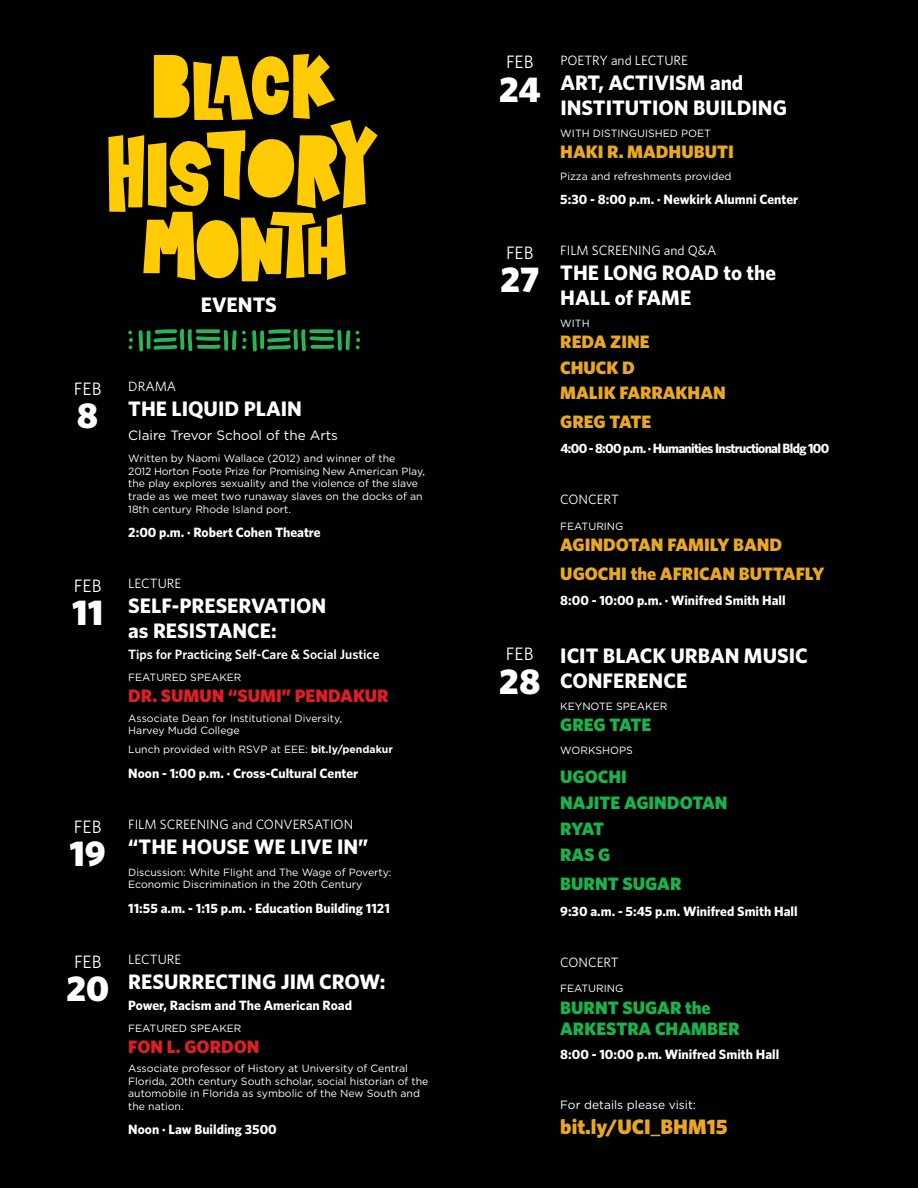
<style>
.page{position:relative;width:918px;height:1188px;background:#000101}
.page>*{position:absolute;margin:0;border:0;box-sizing:border-box;transform-origin:0 0}
.t1{font:900 36px "Whitney";color:#fff}
.t2{font:700 21px/25.2px "Whitney";color:#fff}
.t3{font:900 21px "Whitney";color:#e9a722}
.t4{font:900 18px/29px "Whitney";color:#e9a722}
.t5{font:900 18px/21.6px "Whitney";color:#1bb24b}
.t6{font:900 18px "Whitney";color:#da1f27}
.t7{font:18px "Whitney";color:#fff}
.t8{font:700 13.5px "Whitney";color:#fff}
.t9{font:13.5px "Whitney";color:#fff}
.t10{font:700 13.5px "Whitney";letter-spacing:-.05em;color:#fff}
.t11{font:600 13.5px "Whitney";color:#fff}
.t12{font:13.5px "Gotham";color:#fff}
.t13{font:12px "Gotham";color:#fff}
.t14{font:10.5px/12.6px "Gotham";color:#fff}
.s1{font-weight:700}
</style>
<div class="page">
<svg style="left:108px;top:54px;width:270px;height:227px"></svg>
<svg style="left:139px;top:329px;width:221px;height:23px"></svg>
<svg style="left:128px;top:330px;width:5px;height:20px"></svg>
<h3 class="t7" style="left:506px;top:50px;width:29px">FEB</h3>
<p class="t9" style="left:560px;top:51px;width:129px">POETRY and LECTURE</p>
<h1 class="t1" style="left:499px;top:65px;width:43px">24</h1>
<h2 class="t2" style="left:560px;top:69px;width:228px">ART, ACTIVISM and<br>INSTITUTION BUILDING</h2>
<p class="t14" style="left:560px;top:126px;width:152px">WITH DISTINGUISHED POET</p>
<h3 class="t4" style="left:560px;top:137px;width:175px">HAKI R. MADHUBUTI</h3>
<p class="t14" style="left:560px;top:169px;width:173px">Pizza and refreshments provided</p>
<p class="t8" style="left:560px;top:190px;width:240px">5:30 - 8:00 p.m. · Newkirk Alumni Center</p>
<h3 class="t7" style="left:506px;top:241px;width:29px">FEB</h3>
<p class="t9" style="left:560px;top:242px;width:158px">FILM SCREENING and Q&amp;A</p>
<h2 class="t2" style="left:201px;top:292px;width:77px">EVENTS</h2>
<h1 class="t1" style="left:500px;top:255px;width:41px">27</h1>
<h2 class="t2" style="left:560px;top:260px;width:217px">THE LONG ROAD to the<br>HALL of FAME</h2>
<p class="t14" style="left:560px;top:317px;width:31px">WITH</p>
<h3 class="t4" style="left:560px;top:327px;width:91px">REDA ZINE</h3>
<h3 class="t4" style="left:560px;top:352px;width:76px">CHUCK D</h3>
<h3 class="t7" style="left:74px;top:376px;width:29px">FEB</h3>
<h1 class="t1" style="left:77px;top:391px;width:23px">8</h1>
<p class="t9" style="left:128px;top:377px;width:50px">DRAMA</p>
<h2 class="t2" style="left:128px;top:396px;width:175px">THE LIQUID PLAIN</h2>
<p class="t12" style="left:128px;top:427px;width:211px">Claire Trevor School of the Arts</p>
<h3 class="t4" style="left:560px;top:378px;width:167px">MALIK FARRAKHAN<br>GREG TATE</h3>
<p class="t14" style="left:128px;top:452px;width:298px">Written by Naomi Wallace (2012) and winner of the<br>2012 Horton Foote Prize for Promising New American Play, the play explores sexuality and the violence of the slave trade as we meet two runaway slaves on the docks of an 18th century Rhode Island port.</p>
<p class="t10" style="left:560px;top:439px;width:270px">4:00 - 8:00 p.m. · Humanities Instructional Bldg 100</p>
<p class="t9" style="left:560px;top:491px;width:60px">CONCERT</p>
<p class="t8" style="left:128px;top:523px;width:194px">2:00 p.m. · Robert Cohen Theatre</p>
<p class="t14" style="left:560px;top:520px;width:65px">FEATURING</p>
<h3 class="t4" style="left:560px;top:530px;width:223px">AGINDOTAN FAMILY BAND</h3>
<h3 class="t7" style="left:74px;top:574px;width:29px">FEB</h3>
<p class="t9" style="left:128px;top:575px;width:55px">LECTURE</p>
<h3 class="t4" style="left:560px;top:559px;width:266px">UGOCHI the AFRICAN BUTTAFLY</h3>
<h1 class="t1" style="left:72px;top:588px;width:32px">11</h1>
<h2 class="t2" style="left:128px;top:593px;width:200px">SELF-PRESERVATION as RESISTANCE:</h2>
<p class="t11" style="left:128px;top:646px;width:253px">Tips for Practicing Self-Care &amp; Social Justice</p>
<p class="t14" style="left:128px;top:671px;width:115px">FEATURED SPEAKER</p>
<h3 class="t6" style="left:128px;top:684px;width:262px">DR. SUMUN “SUMI” PENDAKUR</h3>
<p class="t14" style="left:128px;top:711px;width:215px">Associate Dean for Institutional Diversity,<br>Harvey Mudd College</p>
<p class="t14" style="left:128px;top:743px;width:266px">Lunch provided with RSVP at EEE: <span class="s1">bit.ly/pendakur</span></p>
<h3 class="t7" style="left:506px;top:642px;width:29px">FEB</h3>
<h1 class="t1" style="left:499px;top:657px;width:43px">28</h1>
<p class="t8" style="left:560px;top:592px;width:227px">8:00 - 10:00 p.m. · Winifred Smith Hall</p>
<h2 class="t2" style="left:560px;top:642px;width:249px">ICIT BLACK URBAN MUSIC<br>CONFERENCE</h2>
<p class="t14" style="left:560px;top:700px;width:109px">KEYNOTE SPEAKER</p>
<p class="t14" style="left:560px;top:744px;width:74px">WORKSHOPS</p>
<h3 class="t5" style="left:560px;top:713px;width:93px">GREG TATE</h3>
<p class="t8" style="left:128px;top:764px;width:232px">Noon - 1:00 p.m. · Cross-Cultural Center</p>
<h3 class="t5" style="left:560px;top:765px;width:68px">UGOCHI</h3>
<h3 class="t5" style="left:560px;top:791px;width:169px">NAJITE AGINDOTAN</h3>
<h3 class="t7" style="left:74px;top:814px;width:29px">FEB</h3>
<p class="t9" style="left:128px;top:815px;width:226px">FILM SCREENING and CONVERSATION</p>
<h3 class="t5" style="left:560px;top:817px;width:46px">RYAT</h3>
<h1 class="t1" style="left:70px;top:829px;width:38px">19</h1>
<h2 class="t2" style="left:128px;top:833px;width:242px">“THE HOUSE WE LIVE IN”</h2>
<p class="t14" style="left:128px;top:866px;width:265px">Discussion: White Flight and The Wage of Poverty:<br>Economic Discrimination in the 20th Century</p>
<h3 class="t5" style="left:560px;top:840px;width:123px;line-height:29px">RAS G<br>BURNT SUGAR</h3>
<p class="t8" style="left:128px;top:899px;width:263px">11:55 a.m. - 1:15 p.m. · Education Building 1121</p>
<p class="t8" style="left:560px;top:902px;width:239px">9:30 a.m. - 5:45 p.m. Winifred Smith Hall</p>
<h3 class="t7" style="left:74px;top:949px;width:29px">FEB</h3>
<p class="t9" style="left:128px;top:950px;width:55px">LECTURE</p>
<p class="t9" style="left:560px;top:953px;width:60px">CONCERT</p>
<h1 class="t1" style="left:66px;top:964px;width:45px">20</h1>
<h2 class="t2" style="left:128px;top:969px;width:259px">RESURRECTING JIM CROW:</h2>
<p class="t8" style="left:128px;top:996px;width:225px">Power, Racism and The American Road</p>
<p class="t14" style="left:128px;top:1022px;width:115px">FEATURED SPEAKER</p>
<p class="t14" style="left:560px;top:982px;width:65px">FEATURING</p>
<h3 class="t5" style="left:560px;top:996px;width:181px">BURNT SUGAR the<br>ARKESTRA CHAMBER</h3>
<h3 class="t6" style="left:128px;top:1035px;width:133px">FON L. GORDON</h3>
<p class="t8" style="left:560px;top:1046px;width:221px">8:00 - 10:00 p.m. Winifred Smith Hall</p>
<p class="t14" style="left:128px;top:1062px;width:302px">Associate professor of History at University of Central Florida, 20th century South scholar, social historian of the automobile in Florida as symbolic of the New South and the nation.</p>
<p class="t8" style="left:128px;top:1121px;width:150px">Noon · Law Building 3500</p>
<p class="t13" style="left:560px;top:1097px;width:137px">For details please visit:</p>
<h2 class="t3" style="left:560px;top:1113px;width:169px">bit.ly/UCI_BHM15</h2>
</div>
